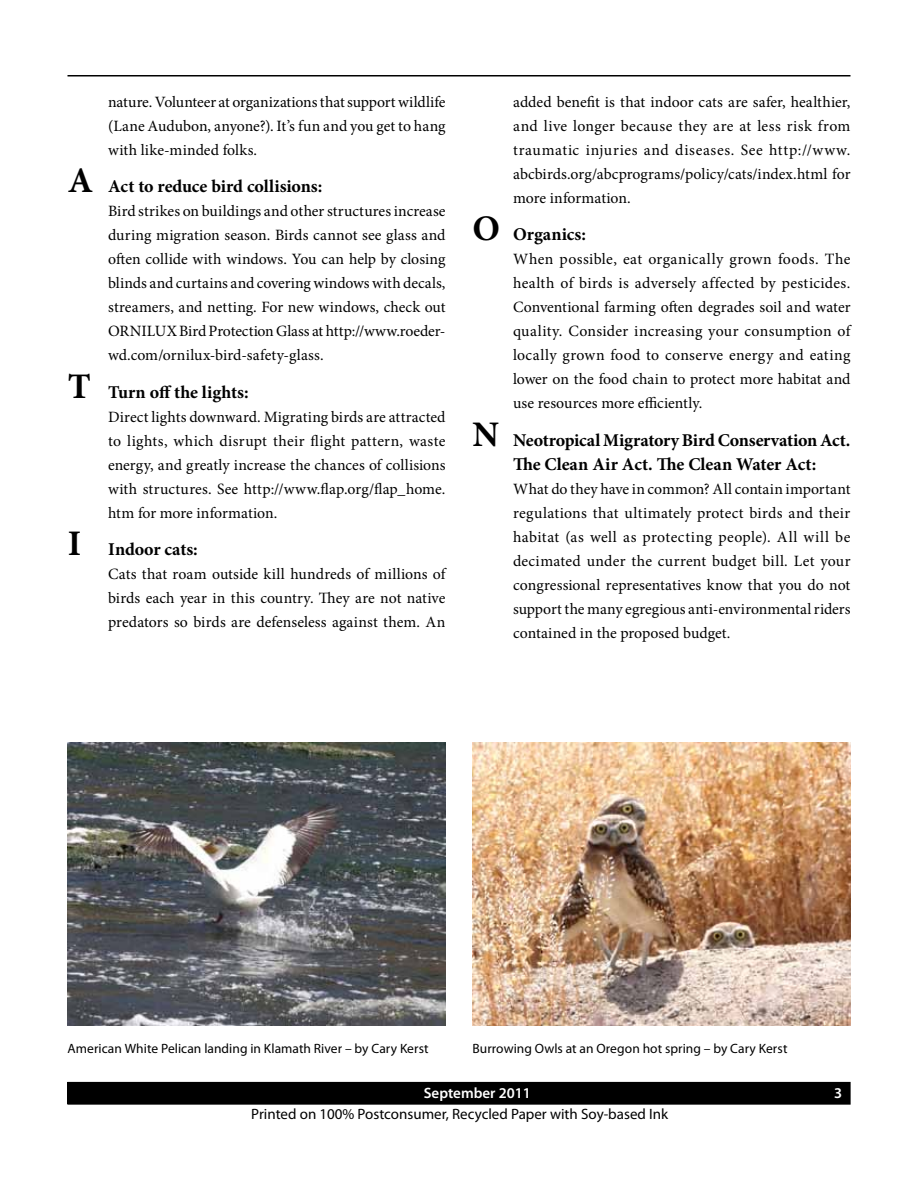
<style>
.page{position:relative;width:918px;height:1188px;background:#fff}
.page>*{position:absolute;margin:0;border:0;box-sizing:border-box;transform-origin:0 0}
.t1{font:700 36px "Minion Pro";color:#000}
.t2{font:700 18px/24px "Minion Pro";letter-spacing:-.005em;color:#000;text-align:center}
.t3{font:15.75px/24px "Minion Pro";color:#000;text-align:justify}
.t4{font:15px "Myriad Pro";color:#000}
.t5{font:600 15px "Myriad Pro";color:#fff}
.t6{font:13.5px "Myriad Pro";letter-spacing:.005em;color:#000}
.s1{font-size:36px}
</style>
<div class="page">
<hr style="left:68px;top:75px;width:782px;height:1px;background:#000">
<div style="left:68px;top:1082px;width:782px;height:22px;background:#000"></div>
<div style="left:68px;top:1082px;width:782px;height:23px;border:1px solid #000"></div>
<img style="left:472px;top:743px;width:378px;height:283px">
<img style="left:68px;top:743px;width:378px;height:283px">
<p class="t3" style="left:108px;top:90px;width:339px">nature. Volunteer at organizations that support wildlife (Lane Audubon, anyone?). It’s fun and you get to hang with like-minded folks.</p>
<p class="t2" style="left:68px;top:174px;width:256px"><span class="s1">A</span> Act to reduce bird collisions:</p>
<p class="t3" style="left:108px;top:199px;width:339px">Bird strikes on buildings and other structures increase during migration season. Birds cannot see glass and often collide with windows. You can help by closing blinds and curtains and covering windows with decals, streamers, and netting. For new windows, check out ORNILUX Bird Protection Glass at http://www.roeder&shy;wd.com/ornilux-bird-safety-glass.</p>
<p class="t2" style="left:68px;top:380px;width:182px"><span class="s1">T</span> Turn off the lights:</p>
<p class="t3" style="left:108px;top:405px;width:339px">Direct lights downward. Migrating birds are attracted to lights, which disrupt their flight pattern, waste energy, and greatly increase the chances of collisions with structures. See http://www.flap.org/flap_home. htm for more information.</p>
<h1 class="t1" style="left:68px;top:519px;width:15px">I</h1>
<p class="t2" style="left:108px;top:537px;width:91px">Indoor cats:</p>
<p class="t3" style="left:108px;top:562px;width:339px">Cats that roam outside kill hundreds of millions of birds each year in this country. They are not native predators so birds are defenseless against them. An</p>
<p class="t3" style="left:513px;top:90px;width:339px">added benefit is that indoor cats are safer, healthier, and live longer because they are at less risk from traumatic injuries and diseases. See http://www. abcbirds.org/abcprograms/policy/cats/index.html for more information.</p>
<p class="t2" style="left:473px;top:222px;width:115px"><span class="s1">O</span> Organics:</p>
<p class="t3" style="left:513px;top:247px;width:339px">When possible, eat organically grown foods. The health of birds is adversely affected by pesticides.<br>Conventional farming often degrades soil and water quality. Consider increasing your consumption of locally grown food to conserve energy and eating lower on the food chain to protect more habitat and use resources more efficiently.</p>
<p class="t2" style="left:473px;top:428px;width:379px"><span class="s1">N</span> Neotropical Migratory Bird Conservation Act.<br>The Clean Air Act. The Clean Water Act:</p>
<p class="t3" style="left:513px;top:477px;width:339px">What do they have in common? All contain important regulations that ultimately protect birds and their habitat (as well as protecting people). All will be decimated under the current budget bill. Let your congressional representatives know that you do not support the many egregious anti-environmental riders contained in the proposed budget.</p>
<p class="t6" style="left:68px;top:1040px;width:363px">American White Pelican landing in Klamath River – by Cary Kerst</p>
<p class="t6" style="left:472px;top:1040px;width:316px">Burrowing Owls at an Oregon hot spring – by Cary Kerst</p>
<p class="t5" style="left:424px;top:1084px;width:109px">September 2011</p>
<p class="t5" style="left:834px;top:1084px;width:10px">3</p>
<p class="t4" style="left:251px;top:1105px;width:418px">Printed on 100% Postconsumer, Recycled Paper with Soy-based Ink</p>
</div>
